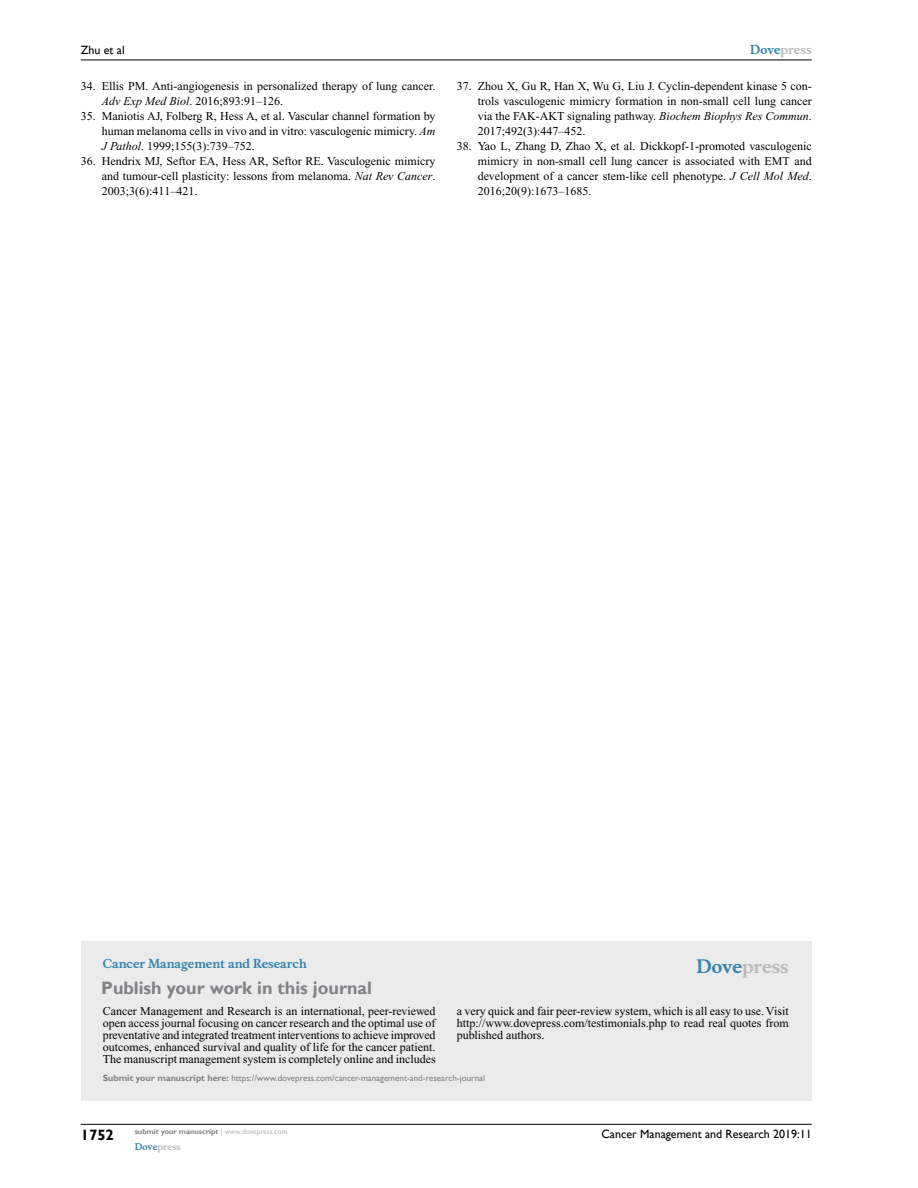
<style>
.page{position:relative;width:918px;height:1188px;background:#fff}
.page>*{position:absolute;margin:0;border:0;box-sizing:border-box;transform-origin:0 0}
.t1{font:700 18px "Gill Sans";color:#808285}
.t2{font:700 18px "Musee";color:#b8babc}
.t3{font:700 15px "Gill Sans";color:#000}
.t4{font:12px/15px "Times New Roman";color:#000;text-align:justify}
.t5{font:12px "Gill Sans";color:#000}
.t6{font:700 12px "Musee";color:#3785ad}
.t7{font:700 12px "Musee";color:#b8babc}
.t8{font:9px "Gill Sans";color:#808285}
.t9{font:700 9px "Musee";color:#b8babc}
.t10{font:700 7.5px "Gill Sans";color:#808285}
.s1{font-style:italic}
.s2{color:#3785ad}
.s3{font-weight:700}
.s4{font-weight:400;color:#b8babc}
</style>
<div class="page">
<div style="left:81px;top:941px;width:731px;height:160px;background:#ebebec"></div>
<hr style="left:81px;top:1124px;width:731px;height:1px;background:#000">
<hr style="left:81px;top:60px;width:731px;height:1px;background:#000">
<p class="t5" style="left:81px;top:43px;width:45px">Zhu et al</p>
<p class="t4" style="left:102px;top:79px;width:335px;text-indent:-21px">34. Ellis PM. Anti-angiogenesis in personalized therapy of lung cancer.<br><span class="s1">Adv Exp Med Biol</span>. 2016;893:91–126.</p>
<p class="t4" style="left:102px;top:109px;width:335px;text-indent:-21px">35. Maniotis AJ, Folberg R, Hess A, et al. Vascular channel formation by human melanoma cells in vivo and in vitro: vasculogenic mimicry. <span class="s1">Am J Pathol</span>. 1999;155(3):739–752.</p>
<p class="t4" style="left:102px;top:154px;width:335px;text-indent:-21px">36. Hendrix MJ, Seftor EA, Hess AR, Seftor RE. Vasculogenic mimicry and tumour-cell plasticity: lessons from melanoma. <span class="s1">Nat Rev Cancer</span>.<br>2003;3(6):411–421.</p>
<p class="t7" style="left:750px;top:43px;width:63px"><span class="s2">Dove</span>press</p>
<p class="t4" style="left:478px;top:79px;width:335px;text-indent:-21px">37. Zhou X, Gu R, Han X, Wu G, Liu J. Cyclin-dependent kinase 5 con&shy;trols vasculogenic mimicry formation in non-small cell lung cancer via the FAK-AKT signaling pathway. <span class="s1">Biochem Biophys Res Commun</span>.<br>2017;492(3):447–452.</p>
<p class="t4" style="left:478px;top:139px;width:335px;text-indent:-21px">38. Yao L, Zhang D, Zhao X, et al. Dickkopf-1-promoted vasculogenic mimicry in non-small cell lung cancer is associated with EMT and development of a cancer stem-like cell phenotype. <span class="s1">J Cell Mol Med</span>.<br>2016;20(9):1673–1685.</p>
<p class="t6" style="left:103px;top:956px;width:206px">Cancer Management and Research</p>
<h1 class="t1" style="left:101px;top:977px;width:272px">Publish your work in this journal</h1>
<h1 class="t2" style="left:697px;top:955px;width:94px"><span class="s2">Dove</span>press</h1>
<p class="t4" style="left:103px;top:1005px;width:334px;line-height:12px">Cancer Management and Research is an international, peer-reviewed open access journal focusing on cancer research and the optimal use of preventative and integrated treatment interventions to achieve improved outcomes, enhanced survival and quality of life for the cancer patient.<br>The manuscript management system is completely online and includes</p>
<p class="t4" style="left:457px;top:1005px;width:333px;line-height:12px">a very quick and fair peer-review system, which is all easy to use. Visit http://www.dovepress.com/testimonials.php to read real quotes from published authors.</p>
<p class="t8" style="left:103px;top:1072px;width:384px"><span class="s3">Submit your manuscript here:</span> https://www.dovepress.com/cancer-management-and-research-journal</p>
<p class="t3" style="left:81px;top:1126px;width:35px">1752</p>
<p class="t10" style="left:135px;top:1127px;width:154px">submit your manuscript <span class="s4">| www.dovepress.com</span></p>
<p class="t9" style="left:135px;top:1141px;width:48px"><span class="s2">Dove</span>press</p>
<p class="t5" style="left:601px;top:1127px;width:212px">Cancer Management and Research 2019:11</p>
</div>
